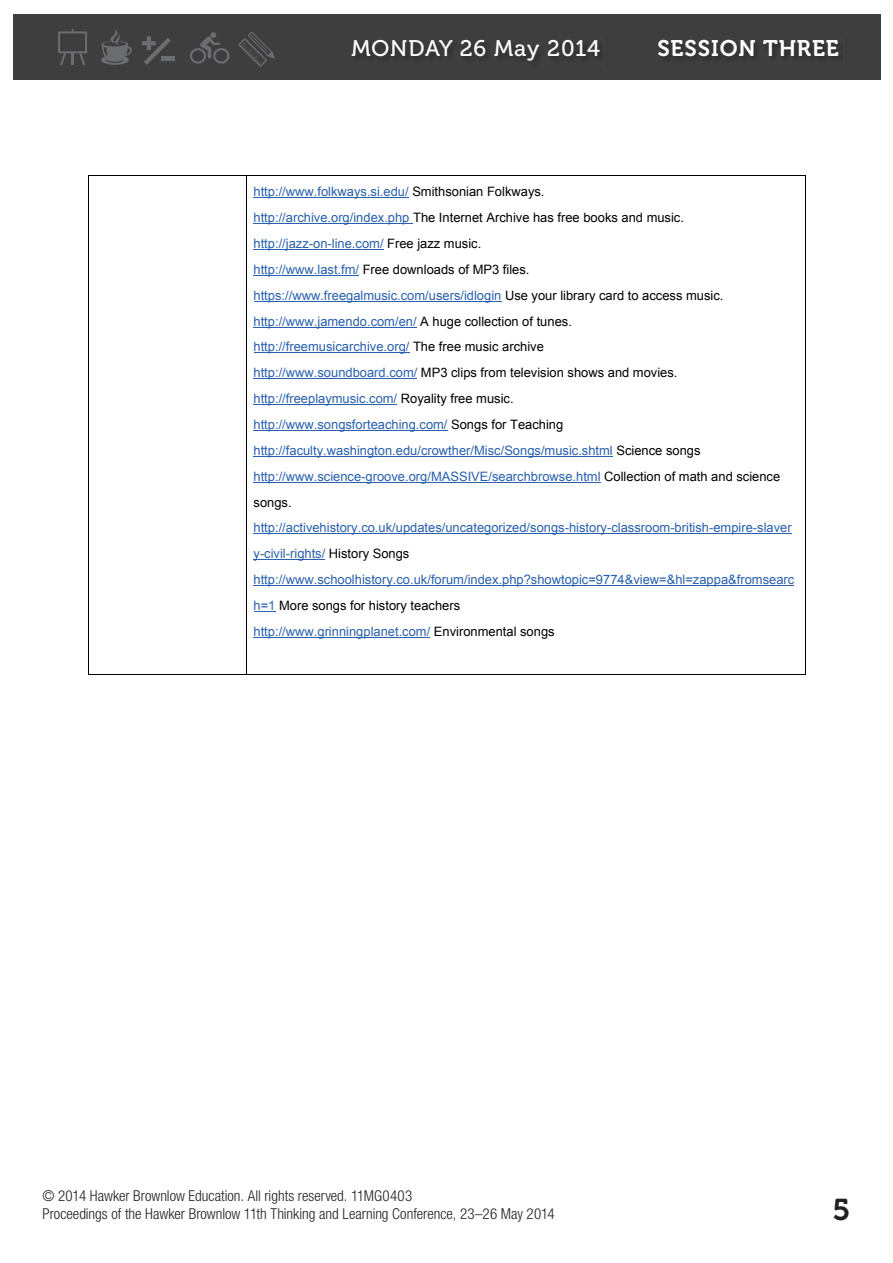
<style>
.page{position:relative;width:893px;height:1263px;background:#fff}
.page>*{position:absolute;margin:0;border:0;box-sizing:border-box;transform-origin:0 0}
.t1{font:30px "Museo 700";color:#231f20}
.t2{font:22.5px "Museo 500";letter-spacing:.04em;color:#fff}
.t3{font:22.5px "Museo 700";letter-spacing:.04em;color:#fff}
.t4{font:300 condensed 15px/18px "Helvetica Neue LT Std";color:#231f20}
.t5{font:12.9px/25.8px "Arial";color:#2860ad}
.s1{color:#000001}
</style>
<div class="page">
<div style="left:13px;top:14px;width:867px;height:65px;background:#3e3e3f"></div>
<svg style="left:238px;top:32px;width:37px;height:35px"></svg>
<svg style="left:101px;top:29px;width:31px;height:36px"></svg>
<svg style="left:190px;top:32px;width:39px;height:32px"></svg>
<hr style="left:161px;top:57px;width:14px;height:4px;background:#6c6d70">
<svg style="left:142px;top:36px;width:29px;height:29px"></svg>
<svg style="left:58px;top:29px;width:29px;height:36px"></svg>
<hr style="left:246px;top:175px;width:559px;height:1px;background:#000001">
<hr style="left:246px;top:674px;width:559px;height:1px;background:#000001">
<hr style="left:804px;top:175px;width:1px;height:500px;background:#000001">
<hr style="left:88px;top:175px;width:159px;height:1px;background:#000001">
<hr style="left:88px;top:674px;width:159px;height:1px;background:#000001">
<hr style="left:88px;top:175px;width:1px;height:500px;background:#000001">
<hr style="left:246px;top:175px;width:1px;height:500px;background:#000001">
<hr style="left:254px;top:197px;width:155px;height:1px;background:#2860ad">
<hr style="left:254px;top:223px;width:159px;height:1px;background:#2860ad">
<hr style="left:254px;top:249px;width:130px;height:1px;background:#2860ad">
<hr style="left:254px;top:275px;width:105px;height:1px;background:#2860ad">
<hr style="left:254px;top:301px;width:247px;height:1px;background:#2860ad">
<hr style="left:254px;top:326px;width:163px;height:1px;background:#2860ad">
<hr style="left:254px;top:352px;width:155px;height:1px;background:#2860ad">
<hr style="left:254px;top:378px;width:163px;height:1px;background:#2860ad">
<hr style="left:254px;top:404px;width:143px;height:1px;background:#2860ad">
<hr style="left:254px;top:430px;width:194px;height:1px;background:#2860ad">
<hr style="left:254px;top:456px;width:359px;height:1px;background:#2860ad">
<hr style="left:254px;top:482px;width:347px;height:1px;background:#2860ad">
<hr style="left:254px;top:533px;width:538px;height:1px;background:#2860ad">
<hr style="left:254px;top:559px;width:71px;height:1px;background:#2860ad">
<hr style="left:254px;top:585px;width:540px;height:1px;background:#2860ad">
<svg style="left:254px;top:611px;width:21px;height:1px"></svg>
<hr style="left:254px;top:637px;width:176px;height:1px;background:#2860ad">
<h2 class="t2" style="left:351px;top:40px;width:250px">MONDAY 26 May 2014</h2>
<h2 class="t3" style="left:657px;top:40px;width:183px">SESSION THREE</h2>
<p class="t5" style="left:254px;top:179px;width:528px">http://www.folkways.si.edu/ <span class="s1">Smithsonian Folkways.<br></span>http://archive.org/index.php <span class="s1">The Internet Archive has free books and music. </span>http://jazz-on-line.com/ <span class="s1">Free jazz music.<br></span>http://www.last.fm/ <span class="s1">Free downloads of MP3 files. </span>https://www.freegalmusic.com/users/idlogin <span class="s1">Use your library card to access music. </span>http://www.jamendo.com/en/ <span class="s1">A huge collection of tunes.<br></span>http://freemusicarchive.org/ <span class="s1">The free music archive<br></span>http://www.soundboard.com/ <span class="s1">MP3 clips from television shows and movies. </span>http://freeplaymusic.com/ <span class="s1">Royality free music.<br></span>http://www.songsforteaching.com/ <span class="s1">Songs for Teaching </span>http://faculty.washington.edu/crowther/Misc/Songs/music.shtml <span class="s1">Science songs </span>http://www.science-groove.org/MASSIVE/searchbrowse.html <span class="s1">Collection of math and science songs.</span></p>
<p class="t5" style="left:254px;top:515px;width:542px">http://activehistory.co.uk/updates/uncategorized/songs-history-classroom-british-empire-slaver y-civil-rights/ <span class="s1">History Songs </span>http://www.schoolhistory.co.uk/forum/index.php?showtopic=9774&amp;view=&amp;hl=zappa&amp;fromsearc h=1 <span class="s1">More songs for history teachers<br></span>http://www.grinningplanet.com/ <span class="s1">Environmental songs</span></p>
<p class="t4" style="left:43px;top:1188px;width:514px">© 2014 Hawker Brownlow Education. All rights reserved. 11MG0403<br>Proceedings of the Hawker Brownlow 11th Thinking and Learning Conference, 23–26 May 2014</p>
<h1 class="t1" style="left:833px;top:1199px;width:19px">5</h1>
</div>
